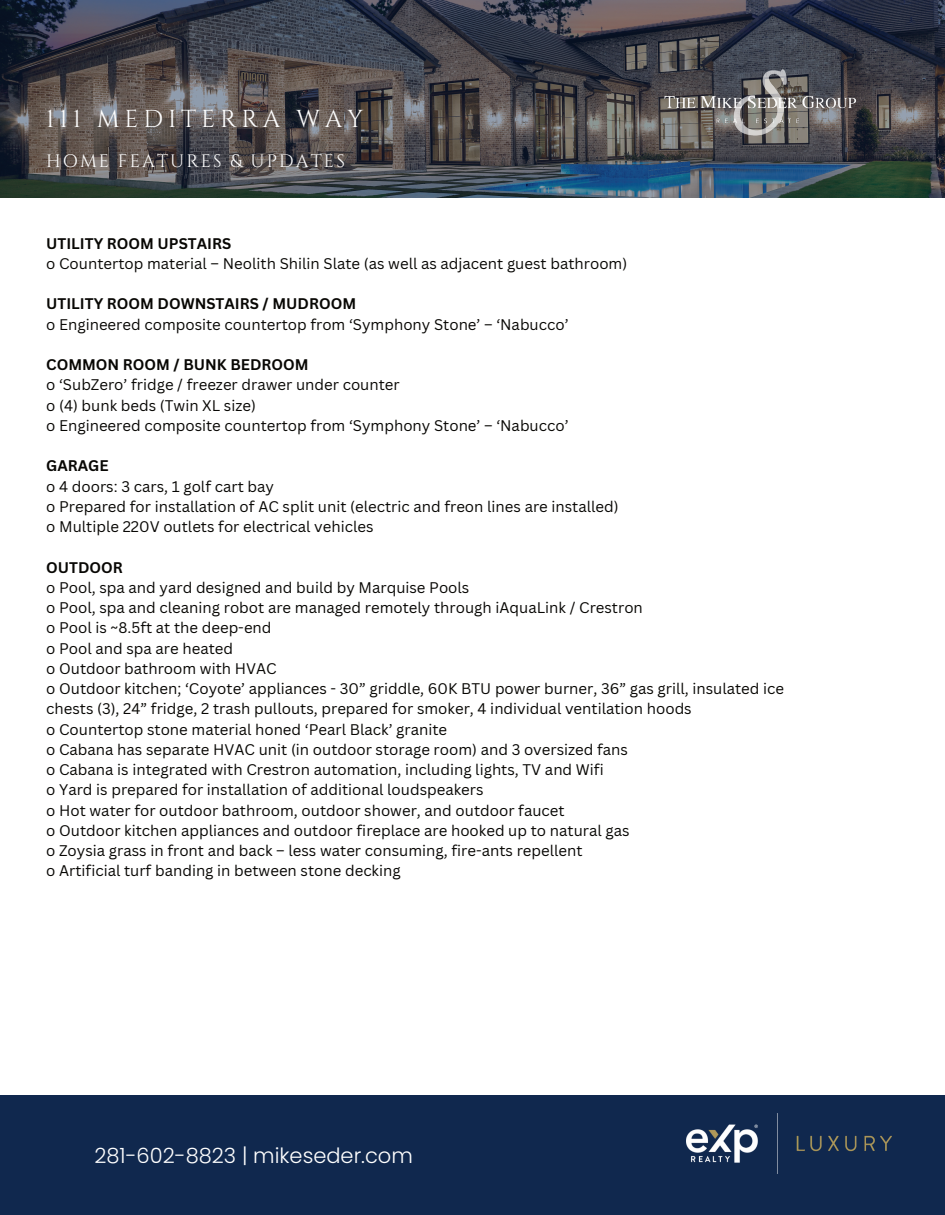
<style>
.page{position:relative;width:945px;height:1215px;background:#fff}
.page>*{position:absolute;margin:0;border:0;box-sizing:border-box;transform-origin:0 0}
.t1{font:24.45px "Cinzel";letter-spacing:.195em;color:#fff}
.t2{font:300 21px "Poppins";color:#fff}
.t3{font:18px "Cinzel";letter-spacing:.115em;color:#fff}
.t4{font:15px/20.2px "Canva Sans";color:#080704}
.t5{font:700 15px "Canva Sans";color:#080704}
</style>
<div class="page">
<svg style="left:0;top:0;width:945px;height:197px;background:#45474e"></svg>
<img style="left:657px;top:64px;width:205px;height:76px">
<div style="left:0;top:1095px;width:945px;height:120px;background:#10284e"></div>
<img style="left:686px;top:1114px;width:205px;height:59px">
<h1 class="t1" style="left:46px;top:104px;width:319px">111 MEDITERRA WAY</h1>
<p class="t3" style="left:46px;top:151px;width:300px">HOME FEATURES &amp; UPDATES</p>
<p class="t5" style="left:46px;top:234px;width:187px">UTILITY ROOM UPSTAIRS</p>
<p class="t4" style="left:46px;top:253px;width:583px">o Countertop material – Neolith Shilin Slate (as well as adjacent guest bathroom)</p>
<p class="t5" style="left:46px;top:295px;width:311px">UTILITY ROOM DOWNSTAIRS / MUDROOM</p>
<p class="t4" style="left:46px;top:314px;width:524px">o Engineered composite countertop from ‘Symphony Stone’ – ‘Nabucco’</p>
<p class="t5" style="left:46px;top:356px;width:264px">COMMON ROOM / BUNK BEDROOM</p>
<p class="t4" style="left:46px;top:375px;width:524px">o ‘SubZero’ fridge / freezer drawer under counter<br>o (4) bunk beds (Twin XL size)<br>o Engineered composite countertop from ‘Symphony Stone’ – ‘Nabucco’</p>
<p class="t5" style="left:46px;top:457px;width:64px">GARAGE</p>
<p class="t4" style="left:46px;top:476px;width:574px">o 4 doors: 3 cars, 1 golf cart bay<br>o Prepared for installation of AC split unit (electric and freon lines are installed) o Multiple 220V outlets for electrical vehicles</p>
<p class="t5" style="left:46px;top:558px;width:78px">OUTDOOR</p>
<p class="t4" style="left:46px;top:577px;width:739px">o Pool, spa and yard designed and build by Marquise Pools<br>o Pool, spa and cleaning robot are managed remotely through iAquaLink / Crestron<br>o Pool is ~8.5ft at the deep-end<br>o Pool and spa are heated<br>o Outdoor bathroom with HVAC<br>o Outdoor kitchen; ‘Coyote’ appliances - 30” griddle, 60K BTU power burner, 36” gas grill, insulated ice chests (3), 24” fridge, 2 trash pullouts, prepared for smoker, 4 individual ventilation hoods<br>o Countertop stone material honed ‘Pearl Black’ granite<br>o Cabana has separate HVAC unit (in outdoor storage room) and 3 oversized fans<br>o Cabana is integrated with Crestron automation, including lights, TV and Wifi<br>o Yard is prepared for installation of additional loudspeakers<br>o Hot water for outdoor bathroom, outdoor shower, and outdoor faucet<br>o Outdoor kitchen appliances and outdoor fireplace are hooked up to natural gas<br>o Zoysia grass in front and back – less water consuming, fire-ants repellent<br>o Artificial turf banding in between stone decking</p>
<h2 class="t2" style="left:94px;top:1143px;width:320px">281-602-8823 | mikeseder.com</h2>
</div>
